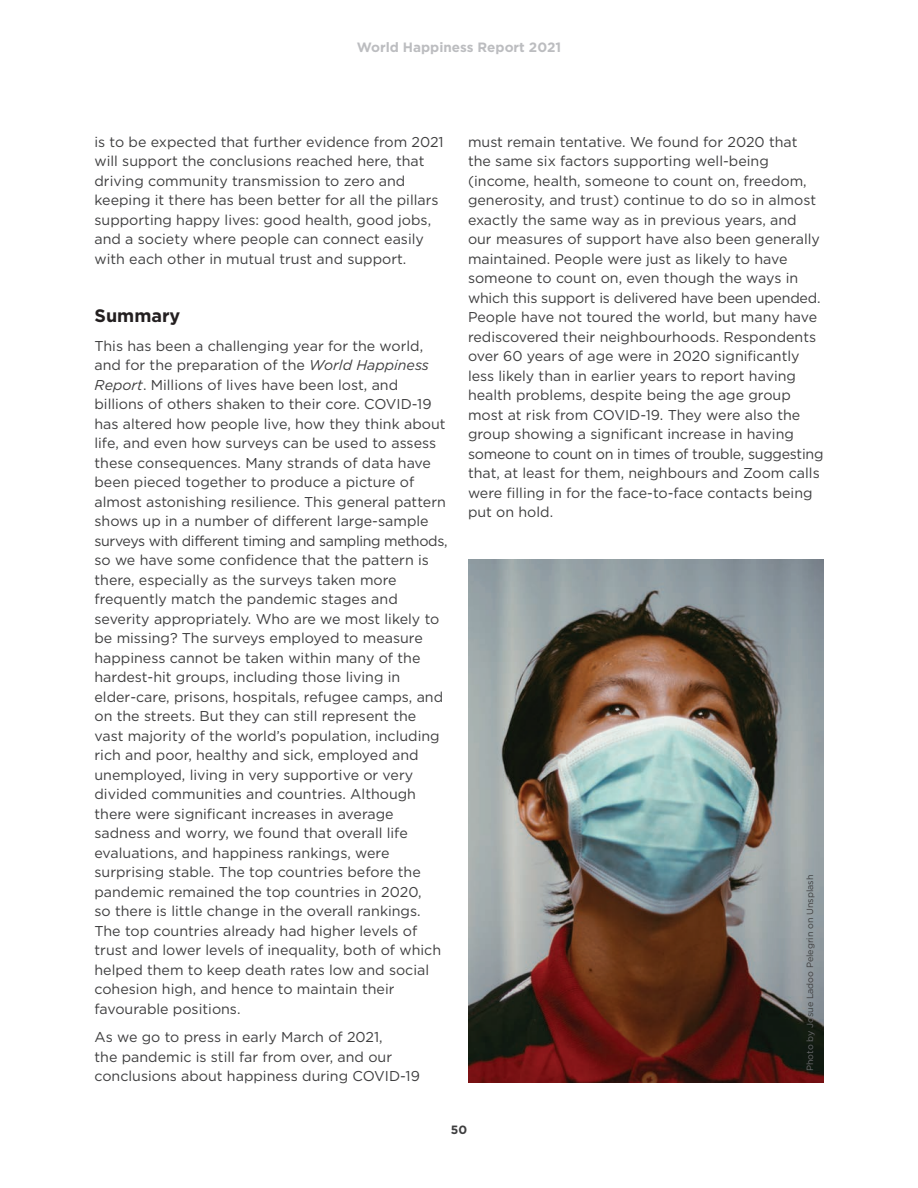
<style>
.page{position:relative;width:918px;height:1188px;background:#fff}
.page>*{position:absolute;margin:0;border:0;box-sizing:border-box;transform-origin:0 0}
.t1{font:700 18px "Gotham";color:#231f20}
.t2{font:14.25px/19.5px "Gotham";color:#3e3e3f}
.t3{font:700 13.5px "Gotham";color:#bcbdc0}
.t4{font:700 12px "Gotham";color:#3e3e3f}
.t5{font:9px "Gotham";color:#3e3e3f}
.s1{font-style:italic}
.s2{color:#69696c}
</style>
<div class="page">
<img style="left:468px;top:560px;width:356px;height:522px">
<p class="t3" style="left:357px;top:39px;width:206px">World Happiness Report 2021</p>
<p class="t2" style="left:94px;top:132px;width:351px">is to be expected that further evidence from 2021 will support the conclusions reached here, that driving community transmission to zero and keeping it there has been better for all the pillars supporting happy lives: good health, good jobs, and a society where people can connect easily with each other in mutual trust and support.</p>
<p class="t1" style="left:94px;top:306px;width:87px">Summary</p>
<p class="t2" style="left:94px;top:336px;width:355px">This has been a challenging year for the world, and for the preparation of the <span class="s1">World Happiness Report</span>. Millions of lives have been lost, and billions of others shaken to their core. COVID-19 has altered how people live, how they think about life, and even how surveys can be used to assess these consequences. Many strands of data have been pieced together to produce a picture of almost astonishing resilience. This general pattern shows up in a number of different large-sample surveys with different timing and sampling methods, so we have some confidence that the pattern is there, especially as the surveys taken more frequently match the pandemic stages and severity appropriately. Who are we most likely to be missing? The surveys employed to measure happiness cannot be taken within many of the hardest-hit groups, including those living in elder-care, prisons, hospitals, refugee camps, and on the streets. But they can still represent the vast majority of the world’s population, including rich and poor, healthy and sick, employed and unemployed, living in very supportive or very divided communities and countries. Although there were significant increases in average sadness and worry, we found that overall life evaluations, and happiness rankings, were surprising stable. The top countries before the pandemic remained the top countries in 2020,<br>so there is little change in the overall rankings.<br>The top countries already had higher levels of trust and lower levels of inequality, both of which helped them to keep death rates low and social cohesion high, and hence to maintain their favourable positions.</p>
<p class="t2" style="left:94px;top:1027px;width:327px">As we go to press in early March of 2021,<br>the pandemic is still far from over, and our conclusions about happiness during COVID-19</p>
<p class="t2" style="left:468px;top:132px;width:357px">must remain tentative. We found for 2020 that the same six factors supporting well-being (income, health, someone to count on, freedom, generosity, and trust) continue to do so in almost exactly the same way as in previous years, and our measures of support have also been generally maintained. People were just as likely to have someone to count on, even though the ways in which this support is delivered have been upended.<br>People have not toured the world, but many have rediscovered their neighbourhoods. Respondents over 60 years of age were in 2020 significantly less likely than in earlier years to report having health problems, despite being the age group most at risk from COVID-19. They were also the group showing a significant increase in having someone to count on in times of trouble, suggesting that, at least for them, neighbours and Zoom calls were filling in for the face-to-face contacts being put on hold.</p>
<p class="t5" style="left:805px;top:1071px;width:198px;rotate:-90deg"><span class="s2">Photo by Jo</span>sue Ladoo Pelegrin on Unsplash</p>
<p class="t4" style="left:451px;top:1123px;width:18px">50</p>
</div>
